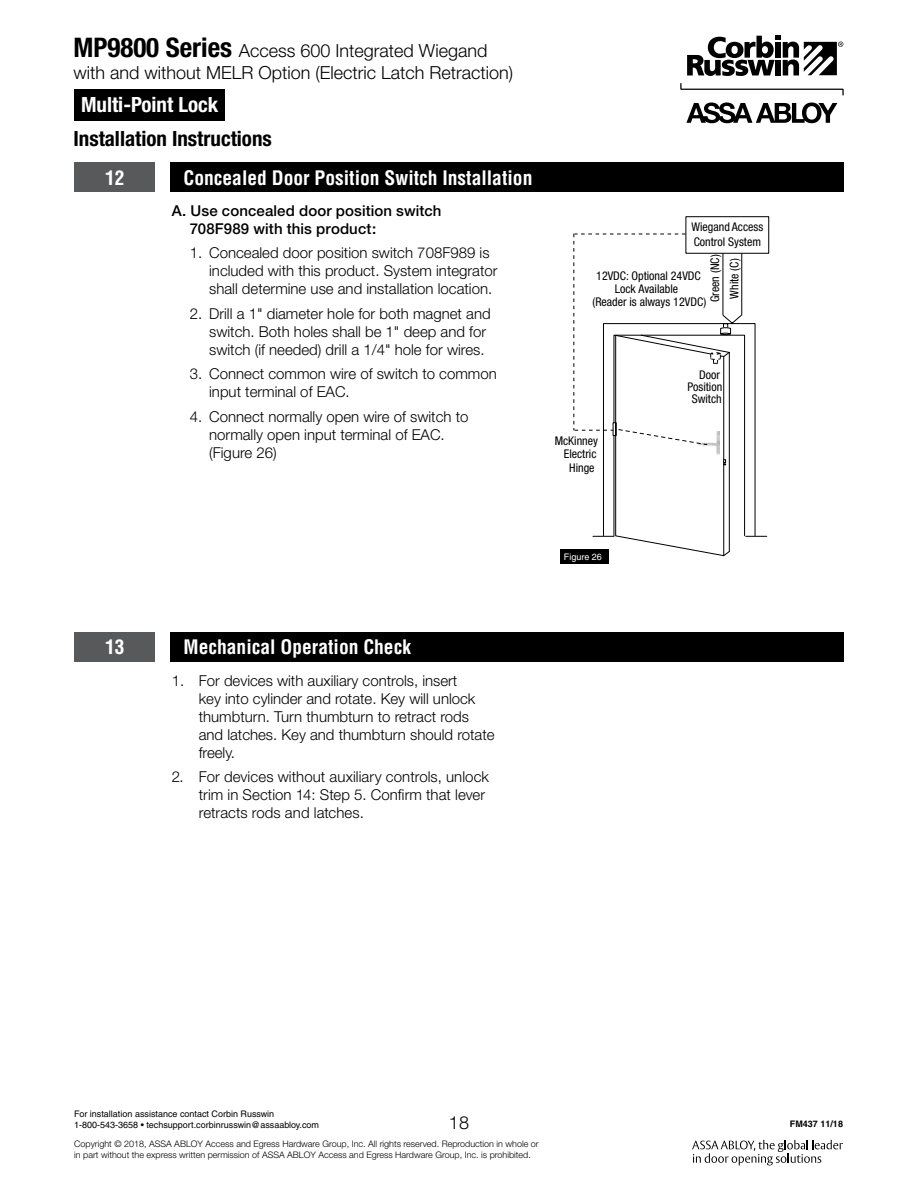
<style>
.page{position:relative;width:918px;height:1188px;background:#fff}
.page>*{position:absolute;margin:0;border:0;box-sizing:border-box;transform-origin:0 0}
.t1{font:700 condensed 21px "Helvetica Neue";color:#000}
.t2{font:700 condensed 21px "Helvetica Neue";color:#fff}
.t3{font:700 condensed 19.5px "Helvetica";color:#fff}
.t4{font:300 18px/21.6px "Helvetica Neue";color:#000}
.t5{font:300 15px/18px "Helvetica Neue";color:#000}
.t6{font:500 15px/18px "Helvetica Neue";letter-spacing:.005em;color:#000}
.t7{font:condensed 12px/13.5px "Helvetica Neue";color:#000;text-align:right}
.t8{font:300 9px/10.8px "Helvetica Neue";color:#000}
.t9{font:9px/10.8px "Helvetica";color:#000}
.t10{font:700 9px "Helvetica";color:#000}
.t11{font:9px "Helvetica";color:#fff}
.s1{font-weight:700;font-stretch:condensed;font-size:27px}
</style>
<div class="page">
<svg style="left:680px;top:83px;width:164px;height:12px"></svg>
<svg style="left:686px;top:102px;width:151px;height:21px"></svg>
<svg style="left:687px;top:36px;width:156px;height:40px"></svg>
<div style="left:74px;top:89px;width:151px;height:32px;background:#000"></div>
<svg style="left:692px;top:1140px;width:151px;height:25px"></svg>
<div style="left:74px;top:162px;width:81px;height:30px;background:#58595b"></div>
<div style="left:170px;top:162px;width:674px;height:30px;background:#000"></div>
<div style="left:686px;top:216px;width:83px;height:38px;background:#fff;border:1px solid #000"></div>
<svg style="left:574px;top:234px;width:193px;height:322px"></svg>
<div style="left:74px;top:632px;width:81px;height:29px;background:#58595b"></div>
<div style="left:170px;top:632px;width:674px;height:29px;background:#000"></div>
<div style="left:560px;top:549px;width:48px;height:15px;background:#000"></div>
<p class="t4" style="left:73px;top:40px;width:441px"><span class="s1">MP9800 Series</span> Access 600 Integrated Wiegand with and without MELR Option (Electric Latch Retraction)</p>
<h1 class="t2" style="left:81px;top:92px;width:139px">Multi-Point Lock</h1>
<h1 class="t1" style="left:73px;top:126px;width:200px">Installation Instructions</h1>
<h2 class="t3" style="left:105px;top:165px;width:21px">12</h2>
<h2 class="t3" style="left:184px;top:165px;width:350px">Concealed Door Position Switch Installation</h2>
<p class="t6" style="left:190px;top:201px;width:253px;text-indent:-18px">A. Use concealed door position switch<br>708F989 with this product:</p>
<p class="t5" style="left:209px;top:244px;width:290px;text-indent:-20px">1. Concealed door position switch 708F989 is included with this product. System integrator shall determine use and installation location.</p>
<p class="t5" style="left:209px;top:304px;width:283px;text-indent:-20px">2. Drill a 1" diameter hole for both magnet and switch. Both holes shall be 1" deep and for switch (if needed) drill a 1/4" hole for wires.</p>
<p class="t5" style="left:209px;top:365px;width:289px;text-indent:-20px">3. Connect common wire of switch to common input terminal of EAC.</p>
<p class="t5" style="left:209px;top:407px;width:261px;text-indent:-20px">4. Connect normally open wire of switch to normally open input terminal of EAC. (Figure 26)</p>
<p class="t7" style="left:692px;top:219px;width:73px;line-height:15.1px;text-align:left">Wiegand Access<br>Control System</p>
<p class="t7" style="left:592px;top:268px;width:115px;text-align:center">12VDC: Optional 24VDC<br>Lock Available<br>(Reader is always 12VDC)</p>
<p class="t7" style="left:708px;top:302px;width:49px;rotate:-90deg">Green ( )</p>
<p class="t7" style="left:705px;top:299px;width:43px;line-height:19.5px;rotate:-90deg">NC<br>White (C)</p>
<p class="t7" style="left:555px;top:434px;width:45px">McKinney<br>Electric<br>Hinge</p>
<p class="t7" style="left:688px;top:368px;width:36px;line-height:12px">Door<br>Position<br>Switch</p>
<h2 class="t3" style="left:105px;top:635px;width:21px">13</h2>
<h2 class="t3" style="left:184px;top:635px;width:229px">Mechanical Operation Check</h2>
<p class="t5" style="left:199px;top:671px;width:297px;text-indent:-27px">1. For devices with auxiliary controls, insert<br>key into cylinder and rotate. Key will unlock thumbturn. Turn thumbturn to retract rods and latches. Key and thumbturn should rotate freely.</p>
<p class="t5" style="left:199px;top:768px;width:292px;text-indent:-27px">2. For devices without auxiliary controls, unlock trim in Section 14: Step 5. Confirm that lever retracts rods and latches.</p>
<p class="t11" style="left:564px;top:552px;width:40px">Figure 26</p>
<p class="t9" style="left:74px;top:1108px;width:246px">For installation assistance contact Corbin Russwin<br>1-800-543-3658 • techsupport.corbinrusswin@assaabloy.com</p>
<p class="t4" style="left:449px;top:1111px;width:22px">18</p>
<p class="t8" style="left:74px;top:1139px;width:466px">Copyright © 2018, ASSA ABLOY Access and Egress Hardware Group, Inc. All rights reserved. Reproduction in whole or in part without the express written permission of ASSA ABLOY Access and Egress Hardware Group, Inc. is prohibited.</p>
<p class="t10" style="left:790px;top:1119px;width:55px">FM437 11/18</p>
</div>
